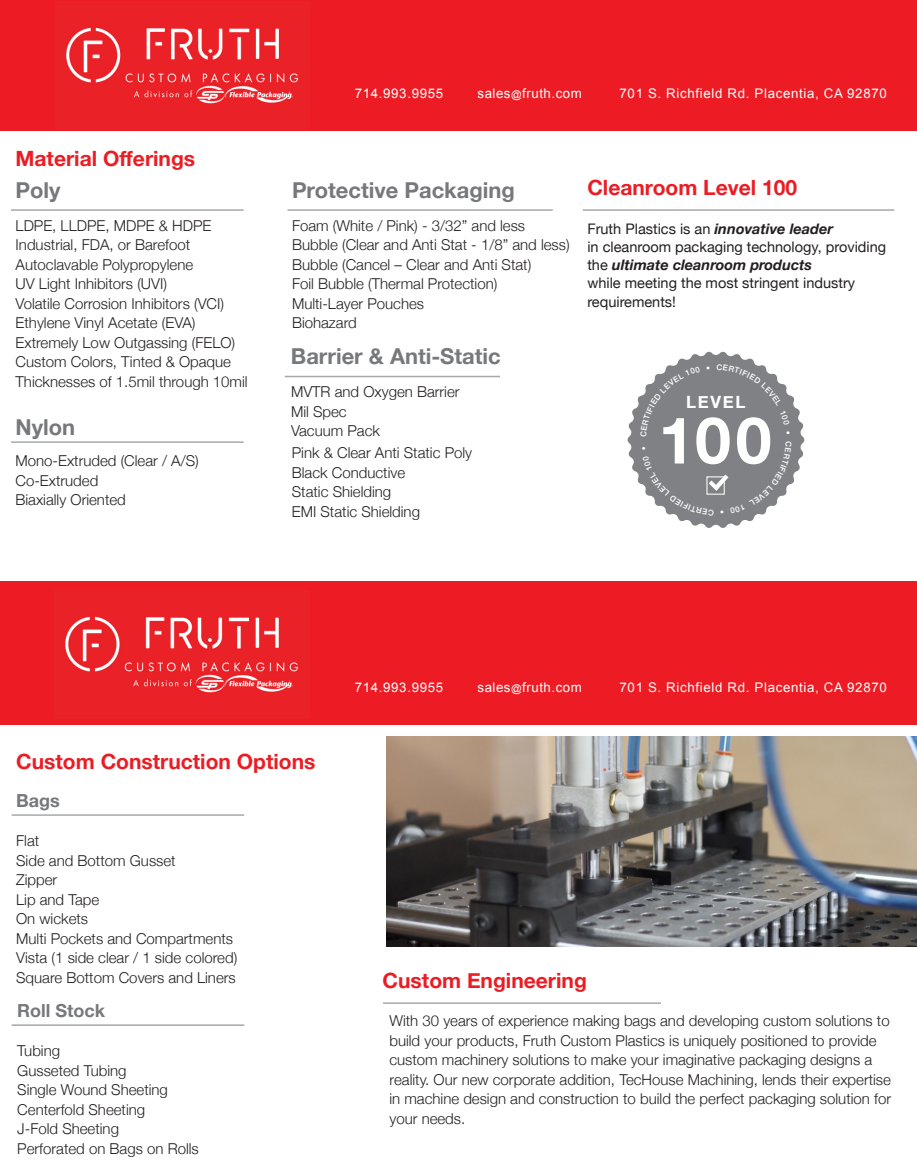
<style>
.page{position:relative;width:917px;height:1168px;background:#fff}
.page>*{position:absolute;margin:0;border:0;box-sizing:border-box;transform-origin:0 0}
.t1{font:700 64.65px "Helvetica Neue";color:#fff}
.t2{font:700 21.9px "Helvetica Neue";color:#77787b}
.t3{font:700 21px "Helvetica Neue";color:#ec1c24}
.t4{font:700 18px "Helvetica Neue";color:#77787b}
.t5{font:700 16.95px "Helvetica Neue";letter-spacing:.1em;color:#fff}
.t6{font:300 15px/19.5px "Helvetica Neue";color:#231f20}
.t7{font:14.55px/18.1px "Helvetica Neue";color:#231f20}
.t8{font:13.35px "Arial";letter-spacing:.05em;color:#fff}
.s1{font-size:10.5px}
.s2{font-weight:700;font-style:italic}
</style>
<div class="page">
<div style="left:0;top:0;width:917px;height:130px;background:#ed1c24"></div>
<div style="left:0;top:581px;width:917px;height:143px;background:#ed1c24"></div>
<hr style="left:11px;top:441px;width:233px;height:2px;background:#a6a8ab">
<hr style="left:12px;top:814px;width:232px;height:2px;background:#a6a8ab">
<hr style="left:383px;top:1002px;width:278px;height:2px;background:#a6a8ab">
<hr style="left:12px;top:1024px;width:232px;height:2px;background:#a6a8ab">
<hr style="left:11px;top:209px;width:233px;height:2px;background:#a6a8ab">
<hr style="left:287px;top:209px;width:266px;height:2px;background:#a6a8ab">
<hr style="left:285px;top:376px;width:215px;height:1px;background:#a6a8ab">
<hr style="left:583px;top:209px;width:311px;height:2px;background:#a6a8ab">
<img style="left:386px;top:736px;width:531px;height:210px">
<img style="left:65px;top:616px;width:234px;height:77px">
<img style="left:66px;top:27px;width:233px;height:77px">
<svg style="left:627px;top:351px;width:178px;height:177px"></svg>
<h3 class="t3" style="left:16px;top:142px;width:181px">Material Offerings</h3>
<p class="t8" style="left:355px;top:84px;width:90px">714.993.9955</p>
<p class="t8" style="left:477px;top:84px;width:106px">sales<span class="s1">@</span>fruth.com</p>
<p class="t8" style="left:619px;top:84px;width:269px">701 S. Richfield Rd. Placentia, CA 92870</p>
<h2 class="t2" style="left:16px;top:173px;width:47px">Poly</h2>
<p class="t6" style="left:16px;top:214px;width:233px">LDPE, LLDPE, MDPE &amp; HDPE<br>Industrial, FDA, or Barefoot<br>Autoclavable Polypropylene<br>UV Light Inhibitors (UVI)<br>Volatile Corrosion Inhibitors (VCI)<br>Ethylene Vinyl Acetate (EVA)<br>Extremely Low Outgassing (FELO)<br>Custom Colors, Tinted &amp; Opaque<br>Thicknesses of 1.5mil through 10mil</p>
<h2 class="t2" style="left:292px;top:173px;width:224px">Protective Packaging</h2>
<p class="t6" style="left:292px;top:214px;width:279px">Foam (White / Pink) - 3/32” and less<br>Bubble (Clear and Anti Stat - 1/8” and less)<br>Bubble (Cancel – Clear and Anti Stat)<br>Foil Bubble (Thermal Protection)<br>Multi-Layer Pouches<br>Biohazard</p>
<h2 class="t2" style="left:291px;top:339px;width:211px">Barrier &amp; Anti-Static</h2>
<p class="t6" style="left:291px;top:381px;width:170px">MVTR and Oxygen Barrier<br>Mil Spec<br>Vacuum Pack</p>
<h2 class="t2" style="left:16px;top:410px;width:61px">Nylon</h2>
<p class="t6" style="left:16px;top:450px;width:185px">Mono-Extruded (Clear / A/S)<br>Co-Extruded<br>Biaxially Oriented</p>
<p class="t6" style="left:292px;top:442px;width:182px">Pink &amp; Clear Anti Static Poly<br>Black Conductive<br>Static Shielding<br>EMI Static Shielding</p>
<h3 class="t3" style="left:587px;top:171px;width:211px">Cleanroom Level 100</h3>
<p class="t7" style="left:587px;top:220px;width:300px">Fruth Plastics is an <span class="s2">innovative leader<br></span>in cleanroom packaging technology, providing the <span class="s2">ultimate cleanroom products<br></span>while meeting the most stringent industry requirements!</p>
<p class="t5" style="left:686px;top:388px;width:61px">LEVEL</p>
<h1 class="t1" style="left:658px;top:390px;width:115px">100</h1>
<h3 class="t3" style="left:16px;top:745px;width:301px">Custom Construction Options</h3>
<p class="t4" style="left:16px;top:786px;width:45px">Bags</p>
<p class="t6" style="left:16px;top:830px;width:223px">Flat<br>Side and Bottom Gusset<br>Zipper<br>Lip and Tape<br>On wickets<br>Multi Pockets and Compartments<br>Vista (1 side clear / 1 side colored)<br>Square Bottom Covers and Liners</p>
<p class="t4" style="left:17px;top:996px;width:89px">Roll Stock</p>
<p class="t6" style="left:17px;top:1040px;width:183px">Tubing<br>Gusseted Tubing<br>Single Wound Sheeting<br>Centerfold Sheeting<br>J-Fold Sheeting<br>Perforated on Bags on Rolls</p>
<p class="t8" style="left:355px;top:678px;width:90px">714.993.9955</p>
<p class="t8" style="left:477px;top:678px;width:106px">sales<span class="s1">@</span>fruth.com</p>
<p class="t8" style="left:619px;top:678px;width:269px">701 S. Richfield Rd. Placentia, CA 92870</p>
<h3 class="t3" style="left:382px;top:964px;width:206px">Custom Engineering</h3>
<p class="t6" style="left:389px;top:1010px;width:503px">With 30 years of experience making bags and developing custom solutions to build your products, Fruth Custom Plastics is uniquely positioned to provide custom machinery solutions to make your imaginative packaging designs a reality. Our new corporate addition, TecHouse Machining, lends their expertise in machine design and construction to build the perfect packaging solution for your needs.</p>
</div>
